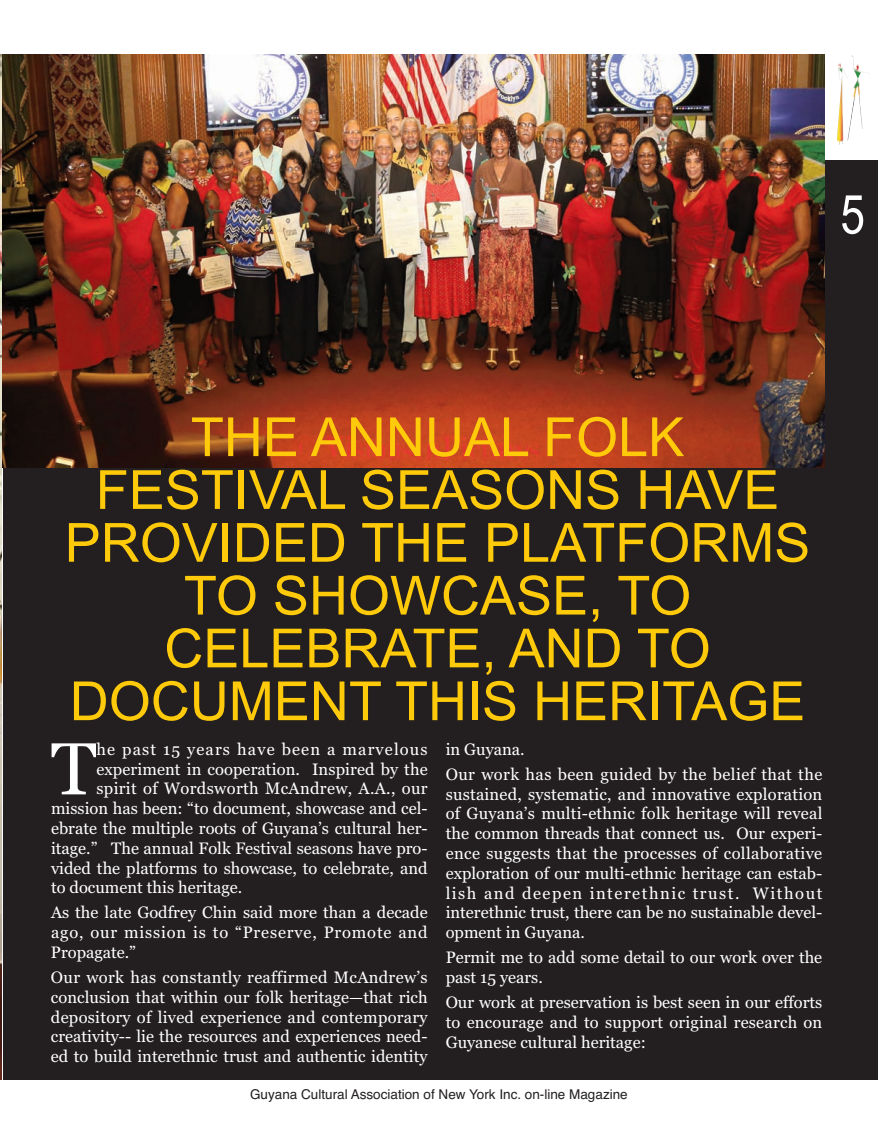
<style>
.page{position:relative;width:878px;height:1134px;background:#fff}
.page>*{position:absolute;margin:0;border:0;box-sizing:border-box;transform-origin:0 0}
.t1{font:73.65px "Georgia";color:#fff}
.t2{font:54px/52.8px "Arial";color:#feca0a;text-align:center}
.t3{font:54px "Arial Narrow";color:#fff}
.t4{font:16.5px/19.8px "Georgia";color:#fff;text-align:justify}
.t5{font:16.5px/25px "Georgia";letter-spacing:.025em;color:#fff}
.t6{font:16.5px "Georgia";letter-spacing:.02em;color:#fff}
.t7{font:16.5px "Georgia";letter-spacing:.07em;color:#fff}
.t8{font:13.5px "Helvetica";color:#231f20}
</style>
<div class="page">
<div style="left:824px;top:160px;width:54px;height:920px;background:#231f20"></div>
<img style="left:837px;top:55px;width:32px;height:90px">
<img style="left:0;top:54px;width:1px;height:1026px">
<div style="left:3px;top:54px;width:821px;height:1026px;background:#231f20"></div>
<img style="left:3px;top:54px;width:821px;height:414px">
<h2 class="t3" style="left:840px;top:183px;width:26px">5</h2>
<h2 class="t2" style="left:65px;top:411px;width:747px">THE ANNUAL FOLK<br>FESTIVAL SEASONS HAVE<br>PROVIDED THE PLATFORMS<br>TO SHOWCASE, TO<br>CELEBRATE, AND TO<br>DOCUMENT THIS HERITAGE</h2>
<h1 class="t1" style="left:51px;top:726px;width:47px">T</h1>
<p class="t7" style="left:96px;top:739px;width:333px">he past 15 years have been a marvelous</p>
<p class="t5" style="left:445px;top:737px;width:378px">in Guyana.<br>Our work has been guided by the belief that the</p>
<p class="t4" style="left:445px;top:784px;width:378px">sustained, systematic, and innovative exploration of Guyana’s multi-ethnic folk heritage will reveal the common threads that connect us. Our experi&shy;ence suggests that the processes of collaborative exploration of our multi-ethnic heritage can estab&shy;lish and deepen interethnic trust. Without interethnic trust, there can be no sustainable devel&shy;opment in Guyana.</p>
<p class="t4" style="left:445px;top:948px;width:378px">Permit me to add some detail to our work over the past 15 years.</p>
<p class="t4" style="left:445px;top:992px;width:378px">Our work at preservation is best seen in our efforts to encourage and to support original research on Guyanese cultural heritage:</p>
<p class="t4" style="left:96px;top:759px;width:333px">experiment in cooperation. Inspired by the</p>
<p class="t6" style="left:96px;top:779px;width:333px">spirit of Wordsworth McAndrew, A.A., our</p>
<p class="t4" style="left:51px;top:799px;width:378px">mission has been: “to document, showcase and cel-</p>
<p class="t4" style="left:51px;top:818px;width:378px">ebrate the multiple roots of Guyana’s cultural her-</p>
<p class="t4" style="left:51px;top:838px;width:378px">itage.” The annual Folk Festival seasons have pro-</p>
<p class="t4" style="left:51px;top:858px;width:378px">vided the platforms to showcase, to celebrate, and</p>
<p class="t4" style="left:51px;top:878px;width:193px">to document this heritage.</p>
<p class="t4" style="left:51px;top:903px;width:378px">As the late Godfrey Chin said more than a decade ago, our mission is to “Preserve, Promote and Propagate.”</p>
<p class="t4" style="left:51px;top:967px;width:378px">Our work has constantly reaffirmed McAndrew’s conclusion that within our folk heritage—that rich depository of lived experience and contemporary creativity-- lie the resources and experiences need&shy;ed to build interethnic trust and authentic identity</p>
<p class="t8" style="left:250px;top:1087px;width:379px">Guyana Cultural Association of New York Inc. on-line Magazine</p>
</div>
